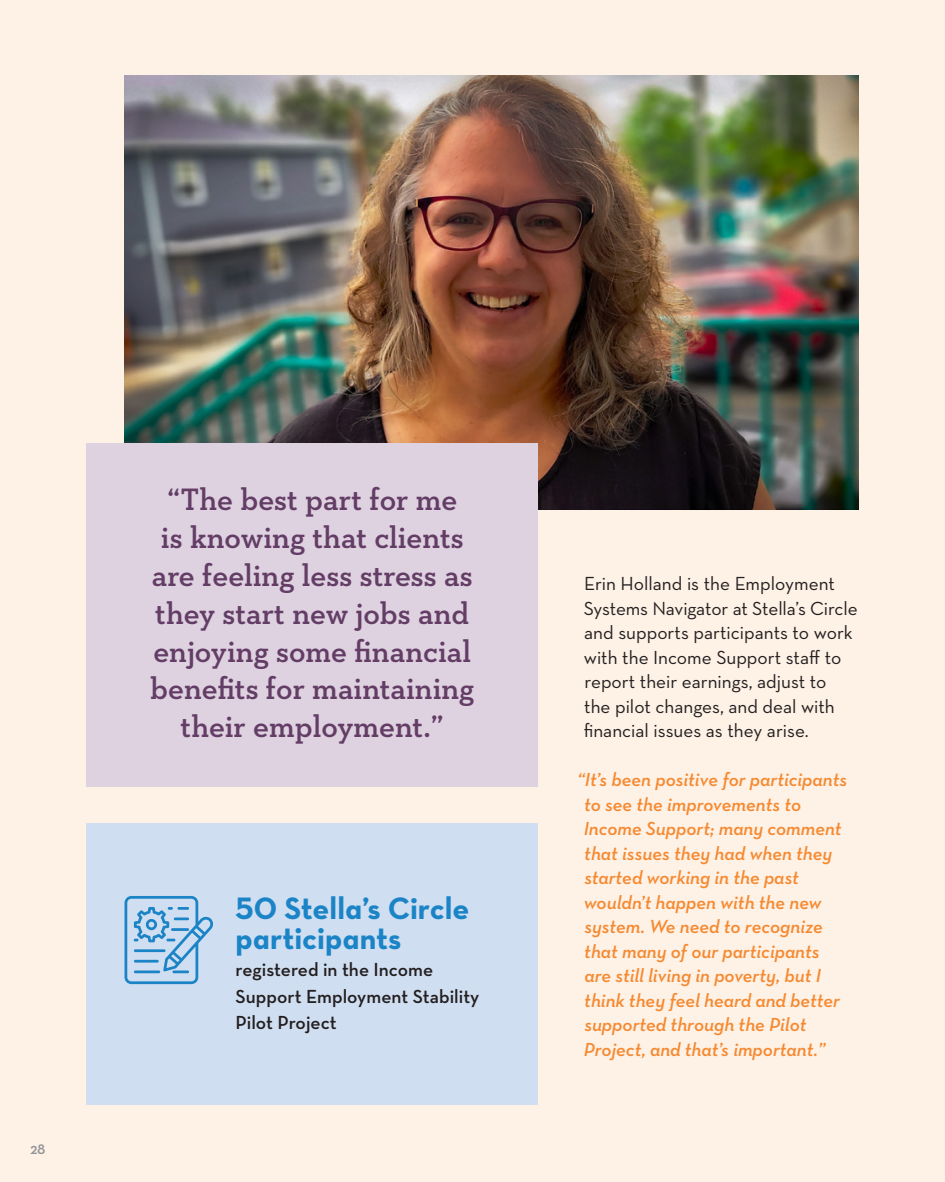
<style>
.page{position:relative;width:945px;height:1182px;background:#fff}
.page>*{position:absolute;margin:0;border:0;box-sizing:border-box;transform-origin:0 0}
.t1{font:600 31.5px/37.8px "Neutraface Slab Text";color:#633d65;text-align:center}
.t2{font:31.5px/30.8px "Neutra Text Bold Alt";color:#1b84c6}
.t3{font:italic 600 19.25px/24.5px "Neutra Text";color:#f58930}
.t4{font:19.25px/24.5px "Neutra Text";color:#231f20}
.t5{font:600 19.25px/26.6px "Neutra Text";color:#231f20}
.t6{font:600 15.75px "Neutra Text";color:#939598}
</style>
<div class="page">
<div style="left:0;top:0;width:945px;height:1181px;background:#fef1e5"></div>
<img style="left:125px;top:75px;width:733px;height:434px">
<div style="left:87px;top:443px;width:451px;height:343px;background:#ded1e0"></div>
<div style="left:87px;top:822px;width:451px;height:282px;background:#d0def1"></div>
<svg style="left:125px;top:896px;width:89px;height:88px"></svg>
<p class="t6" style="left:30px;top:1138px;width:17px">28</p>
<p class="t1" style="left:150px;top:480px;width:326px">“The best part for me<br>is knowing that clients are feeling less stress as they start new jobs and enjoying some financial benefits for maintaining their employment.”</p>
<p class="t2" style="left:236px;top:891px;width:235px">50 Stella’s Circle participants</p>
<p class="t5" style="left:236px;top:955px;width:245px">registered in the Income<br>Support Employment Stability<br>Pilot Project</p>
<p class="t4" style="left:584px;top:571px;width:276px">Erin Holland is the Employment Systems Navigator at Stella’s Circle and supports participants to work with the Income Support staff to report their earnings, adjust to<br>the pilot changes, and deal with financial issues as they arise.</p>
<p class="t3" style="left:584px;top:767px;width:265px;text-indent:-6px">“It’s been positive for participants to see the improvements to<br>Income Support; many comment that issues they had when they started working in the past wouldn’t happen with the new system. We need to recognize that many of our participants are still living in poverty, but I think they feel heard and better supported through the Pilot<br>Project, and that’s important.”</p>
</div>
